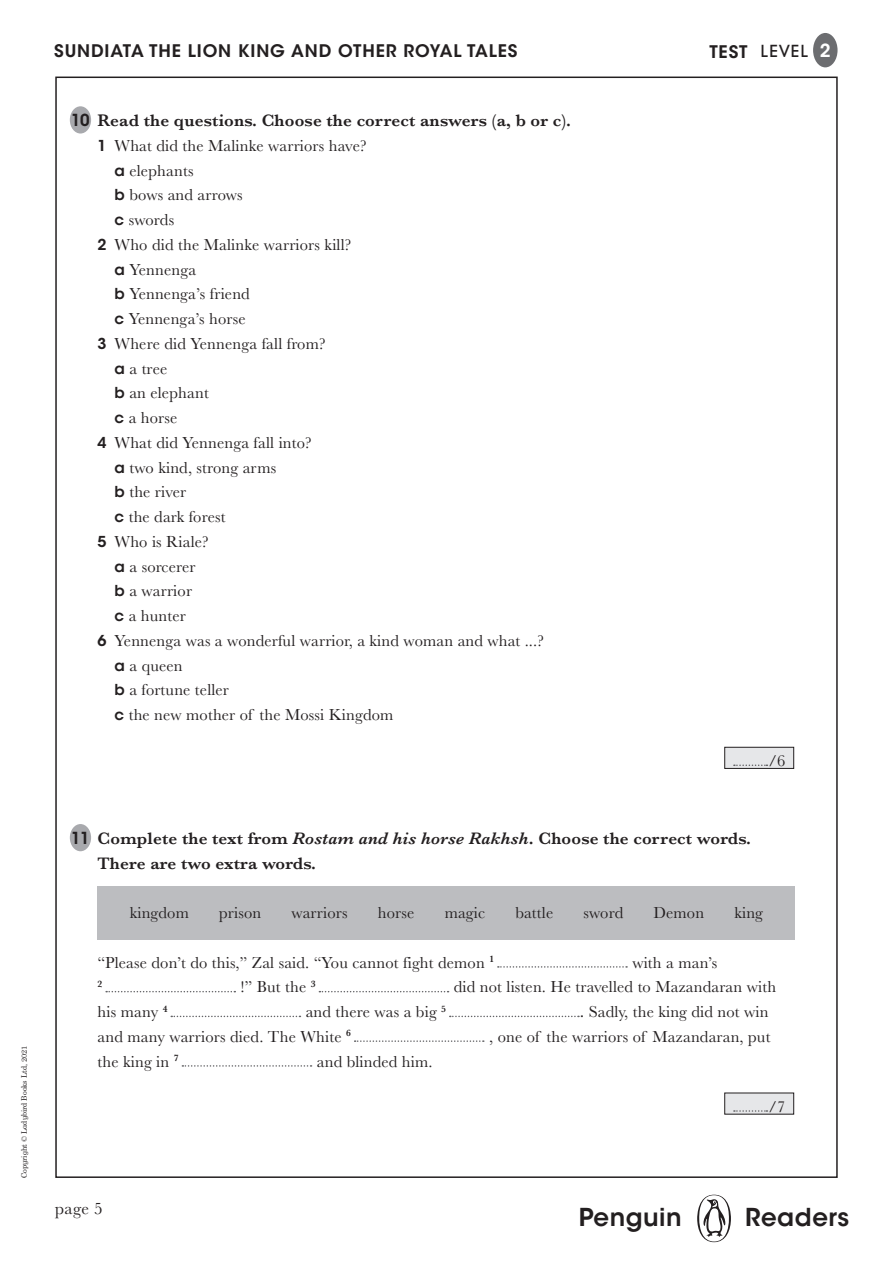
<style>
.page{position:relative;width:893px;height:1263px;background:#fff}
.page>*{position:absolute;margin:0;border:0;box-sizing:border-box;transform-origin:0 0}
.t1{font:600 24.6px "ITC Avant Garde Std";letter-spacing:.02em;color:#231f20}
._05b_HEADING{font:600 17.25px/24.8px "Baskerville";letter-spacing:.01em;color:#231f20}
.t2{font:600 17.25px "ITC Avant Garde Std";letter-spacing:.05em;color:#231f20}
.t3{font:17.25px "Baskerville";color:#231f20}
._05_BODY{font:16.5px "Baskerville";letter-spacing:.01em;color:#231f20}
.t4{font:500 16.5px "ITC Avant Garde Std";letter-spacing:.05em;color:#231f20}
.BODY_TEXT{font:600 16.5px "ITC Avant Garde Std";color:#231f20;scale:.96 1}
.BODY_TEXT-2{font:16.5px "Baskerville";color:#231f20}
._05_BODY-2{font:600 9.6px "Baskerville";color:#231f20}
.t5{font:7.5px "Century Schlbk Penguin Inf";color:#231f20}
.s1{font-family:"ITC Avant Garde Std";font-weight:600;font-size:15px}
.s2{font-weight:600;font-size:17.25px}
.s3{font-weight:600;font-size:18px;color:#fff}
.s4{font-style:italic}
.s5{font-family:"Century Schlbk Penguin Inf"}
</style>
<div class="page">
<div style="left:697px;top:1195px;width:34px;height:47px;background:#231f20;border-radius:50%"></div>
<svg style="left:699px;top:1195px;width:30px;height:46px"></svg>
<div style="left:813px;top:33px;width:24px;height:34px;background:#6c6d70;border-radius:50%"></div>
<div style="left:98px;top:886px;width:697px;height:54px;background:#bcbdc0"></div>
<svg style="left:498px;top:966px;width:129px;height:2px"></svg>
<svg style="left:106px;top:991px;width:129px;height:1px"></svg>
<svg style="left:319px;top:991px;width:130px;height:1px"></svg>
<svg style="left:171px;top:1016px;width:129px;height:1px"></svg>
<svg style="left:450px;top:1016px;width:129px;height:1px"></svg>
<svg style="left:355px;top:1040px;width:129px;height:2px"></svg>
<svg style="left:182px;top:1065px;width:130px;height:2px"></svg>
<div style="left:70px;top:106px;width:21px;height:28px;background:#a8a9ad;border-radius:50%"></div>
<div style="left:70px;top:824px;width:21px;height:27px;background:#a8a9ad;border-radius:50%"></div>
<div style="left:725px;top:747px;width:69px;height:21px;background:#e6e7e9"></div>
<div style="left:724px;top:747px;width:70px;height:22px;border:1px solid #231f20"></div>
<svg style="left:734px;top:764px;width:33px;height:2px"></svg>
<div style="left:725px;top:1093px;width:69px;height:21px;background:#e6e7e9"></div>
<svg style="left:734px;top:1110px;width:33px;height:2px"></svg>
<p class="t5" style="left:19px;top:1178px;width:134px;rotate:-90deg">Copyright © Ladybird Books Ltd, 2021</p>
<p class="t2" style="left:54px;top:39px;width:465px">SUNDIATA THE LION KING AND OTHER ROYAL TALES</p>
<p class="BODY_TEXT" style="left:71px;top:109px;width:21px">10</p>
<p class="_05b_HEADING" style="left:98px;top:108px;width:475px">Read the questions. Choose the correct answers (a, b or c).</p>
<p class="_05_BODY" style="left:98px;top:135px;width:270px"><span class="s1">1</span> What did the Malinke warriors have?</p>
<p class="_05_BODY" style="left:115px;top:160px;width:80px"><span class="s1">a</span> elephants</p>
<p class="_05_BODY" style="left:115px;top:184px;width:130px"><span class="s1">b</span> bows and arrows</p>
<p class="_05_BODY" style="left:115px;top:209px;width:61px"><span class="s1">c</span> swords</p>
<p class="_05_BODY" style="left:98px;top:234px;width:255px"><span class="s1">2</span> Who did the Malinke warriors kill?</p>
<p class="_05_BODY" style="left:115px;top:259px;width:83px"><span class="s1">a</span> Yennenga</p>
<p class="_05_BODY" style="left:115px;top:283px;width:137px"><span class="s1">b</span> Yennenga’s friend</p>
<p class="_05_BODY" style="left:115px;top:308px;width:133px"><span class="s1">c</span> Yennenga’s horse</p>
<p class="_05_BODY" style="left:98px;top:333px;width:230px"><span class="s1">3</span> Where did Yennenga fall from?</p>
<p class="_05_BODY" style="left:115px;top:358px;width:54px"><span class="s1">a</span> a tree</p>
<p class="_05_BODY" style="left:115px;top:382px;width:96px"><span class="s1">b</span> an elephant</p>
<p class="_05_BODY" style="left:115px;top:407px;width:64px"><span class="s1">c</span> a horse</p>
<p class="_05_BODY" style="left:98px;top:432px;width:216px"><span class="s1">4</span> What did Yennenga fall into?</p>
<p class="_05_BODY" style="left:115px;top:457px;width:163px"><span class="s1">a</span> two kind, strong arms</p>
<p class="_05_BODY" style="left:115px;top:481px;width:73px"><span class="s1">b</span> the river</p>
<p class="_05_BODY" style="left:115px;top:506px;width:113px"><span class="s1">c</span> the dark forest</p>
<p class="_05_BODY" style="left:98px;top:531px;width:113px"><span class="s1">5</span> Who is Riale?</p>
<p class="_05_BODY" style="left:115px;top:556px;width:83px"><span class="s1">a</span> a sorcerer</p>
<p class="_05_BODY" style="left:115px;top:580px;width:79px"><span class="s1">b</span> a warrior</p>
<p class="_05_BODY" style="left:115px;top:605px;width:73px"><span class="s1">c</span> a hunter</p>
<p class="_05_BODY" style="left:98px;top:630px;width:448px"><span class="s1">6</span> Yennenga was a wonderful warrior, a kind woman and what ...?</p>
<p class="_05_BODY" style="left:115px;top:655px;width:70px"><span class="s1">a</span> a queen</p>
<p class="_05_BODY" style="left:115px;top:679px;width:116px"><span class="s1">b</span> a fortune teller</p>
<p class="_05_BODY" style="left:115px;top:704px;width:280px"><span class="s1">c</span> the new mother of the Mossi Kingdom</p>
<p class="t4" style="left:709px;top:41px;width:123px"><span class="s2">TEST</span> LEVEL <span class="s3">2</span></p>
<p class="BODY_TEXT-2" style="left:768px;top:750px;width:18px">/6</p>
<p class="BODY_TEXT" style="left:71px;top:827px;width:21px">11</p>
<p class="_05b_HEADING" style="left:98px;top:826px;width:655px">Complete the text from <span class="s4">Rostam and his horse Rakhsh</span>. Choose the correct words.<br>There are two extra words.</p>
<p class="_05_BODY" style="left:130px;top:902px;width:61px">kingdom</p>
<p class="_05_BODY" style="left:219px;top:902px;width:44px">prison</p>
<p class="_05_BODY" style="left:291px;top:902px;width:58px">warriors</p>
<p class="_05_BODY" style="left:378px;top:902px;width:38px">horse</p>
<p class="_05_BODY" style="left:445px;top:902px;width:42px">magic</p>
<p class="_05_BODY" style="left:515px;top:902px;width:39px">battle</p>
<p class="_05_BODY" style="left:583px;top:902px;width:41px">sword</p>
<p class="_05_BODY" style="left:653px;top:902px;width:52px">Demon</p>
<p class="_05_BODY" style="left:734px;top:902px;width:30px">king</p>
<p class="_05_BODY" style="left:98px;top:952px;width:398px">“Please don’t do this,” Zal said. “You cannot fight demon <sup>1</sup></p>
<p class="_05_BODY" style="left:632px;top:952px;width:86px">with a man’s</p>
<p class="_05_BODY-2" style="left:98px;top:977px;width:6px">2</p>
<p class="_05_BODY" style="left:241px;top:976px;width:77px">!” But the <sup>3</sup></p>
<p class="_05_BODY" style="left:454px;top:976px;width:324px">did not listen. He travelled to Mazandaran with</p>
<p class="_05_BODY" style="left:98px;top:1001px;width:71px">his many <sup>4</sup></p>
<p class="_05_BODY" style="left:306px;top:1001px;width:142px">and there was a big <sup>5</sup></p>
<p class="_05_BODY" style="left:580px;top:1001px;width:190px"><span class="s5">.</span> Sadly, the king did not win</p>
<p class="_05_BODY" style="left:98px;top:1026px;width:255px">and many warriors died. The White <sup>6</sup></p>
<p class="_05_BODY" style="left:489px;top:1026px;width:283px">, one of the warriors of Mazandaran, put</p>
<p class="_05_BODY" style="left:98px;top:1051px;width:83px">the king in <sup>7</sup></p>
<p class="_05_BODY" style="left:317px;top:1051px;width:117px">and blinded him.</p>
<p class="BODY_TEXT-2" style="left:768px;top:1096px;width:18px">/7</p>
<p class="t3" style="left:55px;top:1197px;width:49px">page 5</p>
<h1 class="t1" style="left:579px;top:1201px;width:104px">Penguin</h1>
<h1 class="t1" style="left:745px;top:1201px;width:106px">Readers</h1>
</div>
